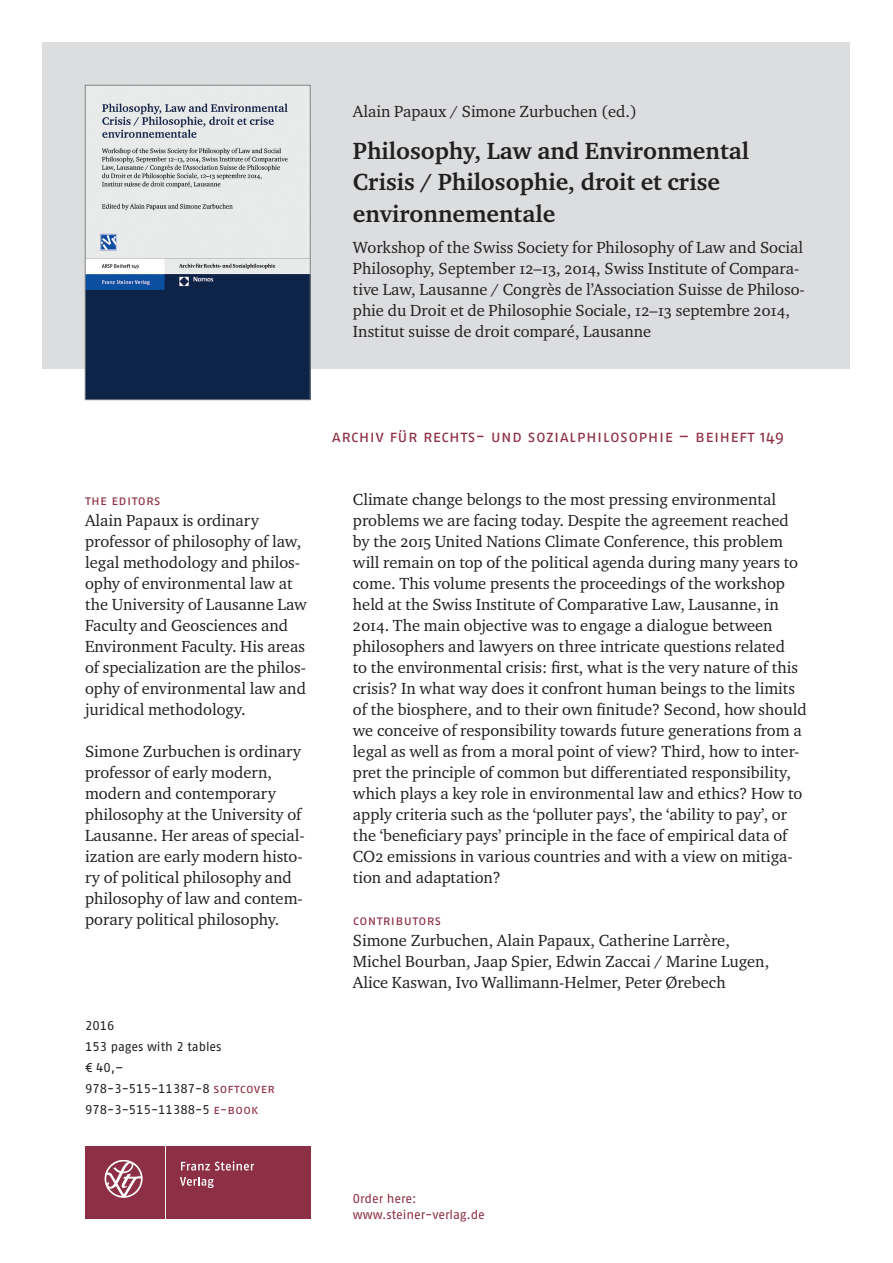
<style>
.page{position:relative;width:893px;height:1263px;background:#fff}
.page>*{position:absolute;margin:0;border:0;box-sizing:border-box;transform-origin:0 0}
.t1{font:700 24px/31.5px "Charter ITC Pro";color:#231f20}
.t2{font:16.5px/21px "Charter ITC Pro";color:#231f20}
.t3{font:16.5px "Fago Pro";letter-spacing:.025em;color:#8d2f45}
.t4{font:13.5px "Fago Pro";letter-spacing:.025em;color:#8d2f45}
.t5{font:12.75px/21px "Fago Pro";color:#231f20}
.t6{font:12.75px/16.5px "Fago Pro";color:#8d2f45}
.s1{color:#8d2f45}
</style>
<div class="page">
<div style="left:43px;top:43px;width:807px;height:326px;background:#dcdddf"></div>
<div style="left:85px;top:1146px;width:79px;height:72px;background:#8d2f45"></div>
<div style="left:166px;top:1146px;width:144px;height:72px;background:#8d2f45"></div>
<svg style="left:181px;top:1161px;width:73px;height:9px"></svg>
<svg style="left:180px;top:1177px;width:34px;height:11px"></svg>
<svg style="left:105px;top:1160px;width:38px;height:38px"></svg>
<img style="left:87px;top:87px;width:221px;height:311px">
<div style="left:85px;top:85px;width:225px;height:315px;border:1px solid #808285"></div>
<p class="t2" style="left:353px;top:100px;width:286px">Alain Papaux / Simone Zurbuchen (ed.)</p>
<h1 class="t1" style="left:353px;top:135px;width:398px">Philosophy, Law and Environmental<br>Crisis / Philosophie, droit et crise environnementale</h1>
<p class="t2" style="left:353px;top:237px;width:453px">Workshop of the Swiss Society for Philosophy of Law and Social Philosophy, September 12–13, 2014, Swiss Institute of Compara&shy;tive Law, Lausanne / Congrès de l’Association Suisse de Philoso&shy;phie du Droit et de Philosophie Sociale, 12–13 septembre 2014, Institut suisse de droit comparé, Lausanne</p>
<p class="t4" style="left:85px;top:492px;width:77px">the editors</p>
<p class="t2" style="left:85px;top:510px;width:223px">Alain Papaux is ordinary professor of philosophy of law, legal methodology and philos&shy;ophy of environmental law at the University of Lausanne Law<br>Faculty and Geosciences and<br>Environment Faculty. His areas of specialization are the philos&shy;ophy of environmental law and juridical methodology.</p>
<p class="t2" style="left:85px;top:741px;width:221px">Simone Zurbuchen is ordinary professor of early modern, modern and contemporary philosophy at the University of<br>Lausanne. Her areas of special&shy;ization are early modern histo&shy;ry of political philosophy and philosophy of law and contem&shy;porary political philosophy.</p>
<p class="t5" style="left:85px;top:1015px;width:191px">2016<br>153 pages with 2 tables<br>€ 40,–<br>978-3-515-11387-8 <span class="s1">softcover<br></span>978-3-515-11388-5 <span class="s1">e-book</span></p>
<p class="t3" style="left:332px;top:426px;width:454px">Archiv für Rechts- und Sozialphilosophie – beiheft 149</p>
<p class="t2" style="left:353px;top:489px;width:455px">Climate change belongs to the most pressing environmental problems we are facing today. Despite the agreement reached by the 2015 United Nations Climate Conference, this problem will remain on top of the political agenda during many years to come. This volume presents the proceedings of the workshop held at the Swiss Institute of Comparative Law, Lausanne, in 2014. The main objective was to engage a dialogue between philosophers and lawyers on three intricate questions related<br>to the environmental crisis: first, what is the very nature of this crisis? In what way does it confront human beings to the limits of the biosphere, and to their own finitude? Second, how should we conceive of responsibility towards future generations from a legal as well as from a moral point of view? Third, how to inter&shy;pret the principle of common but differentiated responsibility, which plays a key role in environmental law and ethics? How to apply criteria such as the ‘polluter pays’, the ‘ability to pay’, or the ‘beneficiary pays’ principle in the face of empirical data of CO2 emissions in various countries and with a view on mitiga&shy;tion and adaptation?</p>
<p class="t4" style="left:353px;top:912px;width:90px">contributors</p>
<p class="t2" style="left:353px;top:930px;width:418px">Simone Zurbuchen, Alain Papaux, Catherine Larrère,<br>Michel Bourban, Jaap Spier, Edwin Zaccai / Marine Lugen,<br>Alice Kaswan, Ivo Wallimann-Helmer, Peter Ørebech</p>
<p class="t6" style="left:353px;top:1190px;width:134px">Order here: www.steiner-verlag.de</p>
</div>
